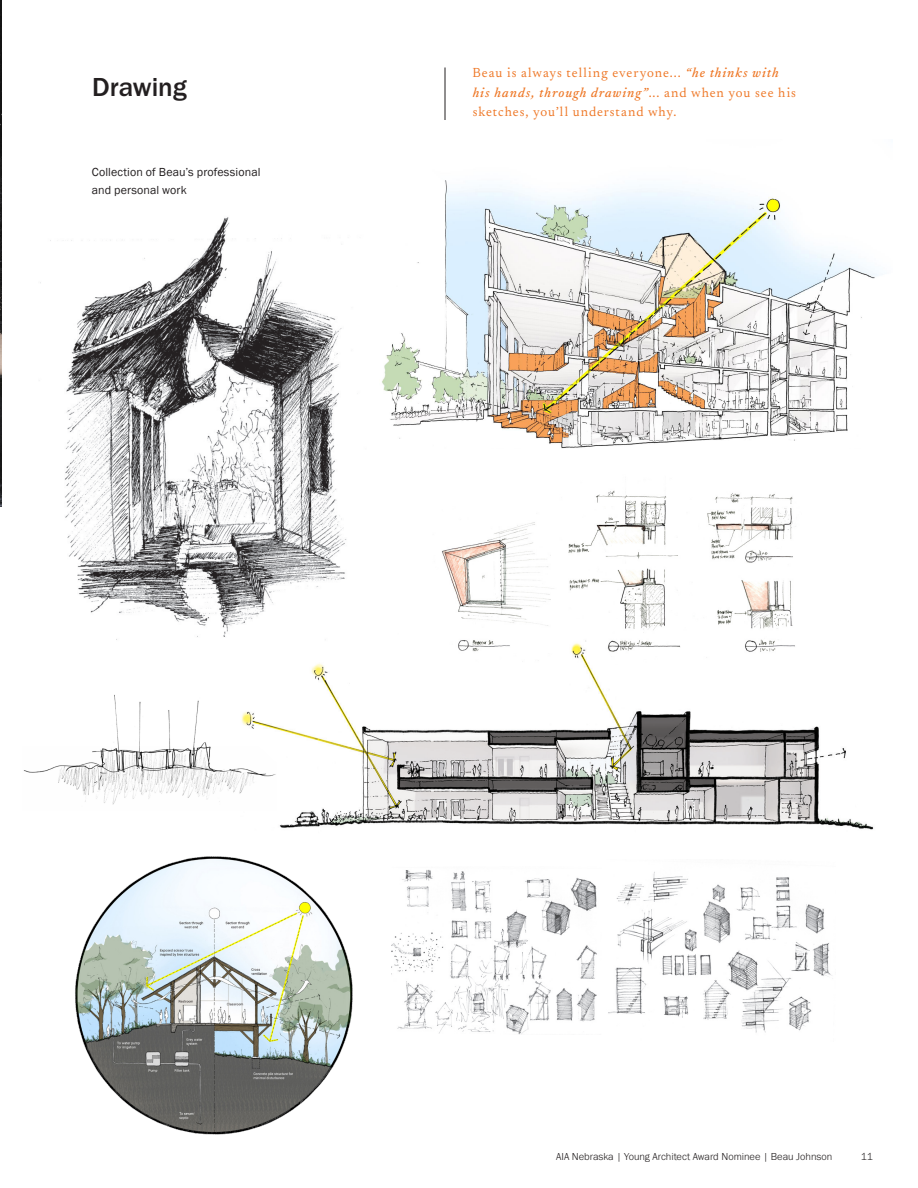
<style>
.page{position:relative;width:918px;height:1188px;background:#fff}
.page>*{position:absolute;margin:0;border:0;box-sizing:border-box;transform-origin:0 0}
.Page_Title__Black{font:500 27px "Franklin Gothic URW";color:#231f20}
.Subhead__Black{font:13.5px/19.5px "Newsreader 16 pt";letter-spacing:.065em;color:#ee7726}
.t1{font:12px/18px "Franklin Gothic";letter-spacing:.01em;color:#231f20}
.t2{font:300 10.5px "Franklin Gothic URW";color:#231f20}
.s1{font-style:italic}
</style>
<div class="page">
<img style="left:382px;top:180px;width:497px;height:268px">
<div style="left:810px;top:440px;width:38px;height:11px;background:#fff"></div>
<img style="left:277px;top:663px;width:597px;height:167px">
<img style="left:40px;top:217px;width:307px;height:423px">
<img style="left:0;top:0;width:2px;height:506px">
<hr style="left:445px;top:67px;width:1px;height:53px;background:#231f20">
<img style="left:419px;top:490px;width:413px;height:175px">
<img style="left:75px;top:856px;width:278px;height:279px">
<img style="left:23px;top:694px;width:254px;height:111px">
<img style="left:391px;top:869px;width:206px;height:166px">
<img style="left:608px;top:872px;width:225px;height:161px">
<p class="Page_Title__Black" style="left:92px;top:70px;width:96px">Drawing</p>
<p class="t1" style="left:92px;top:163px;width:170px">Collection of Beau’s professional and personal work</p>
<p class="Subhead__Black" style="left:472px;top:62px;width:325px">Beau is always telling everyone... <span class="s1">“he thinks with his hands, through drawing”</span>... and when you see his sketches, you’ll understand why.</p>
<p class="t2" style="left:556px;top:1150px;width:278px">AIA Nebraska | Young Architect Award Nominee | Beau Johnson</p>
<p class="t2" style="left:861px;top:1150px;width:14px">11</p>
</div>
